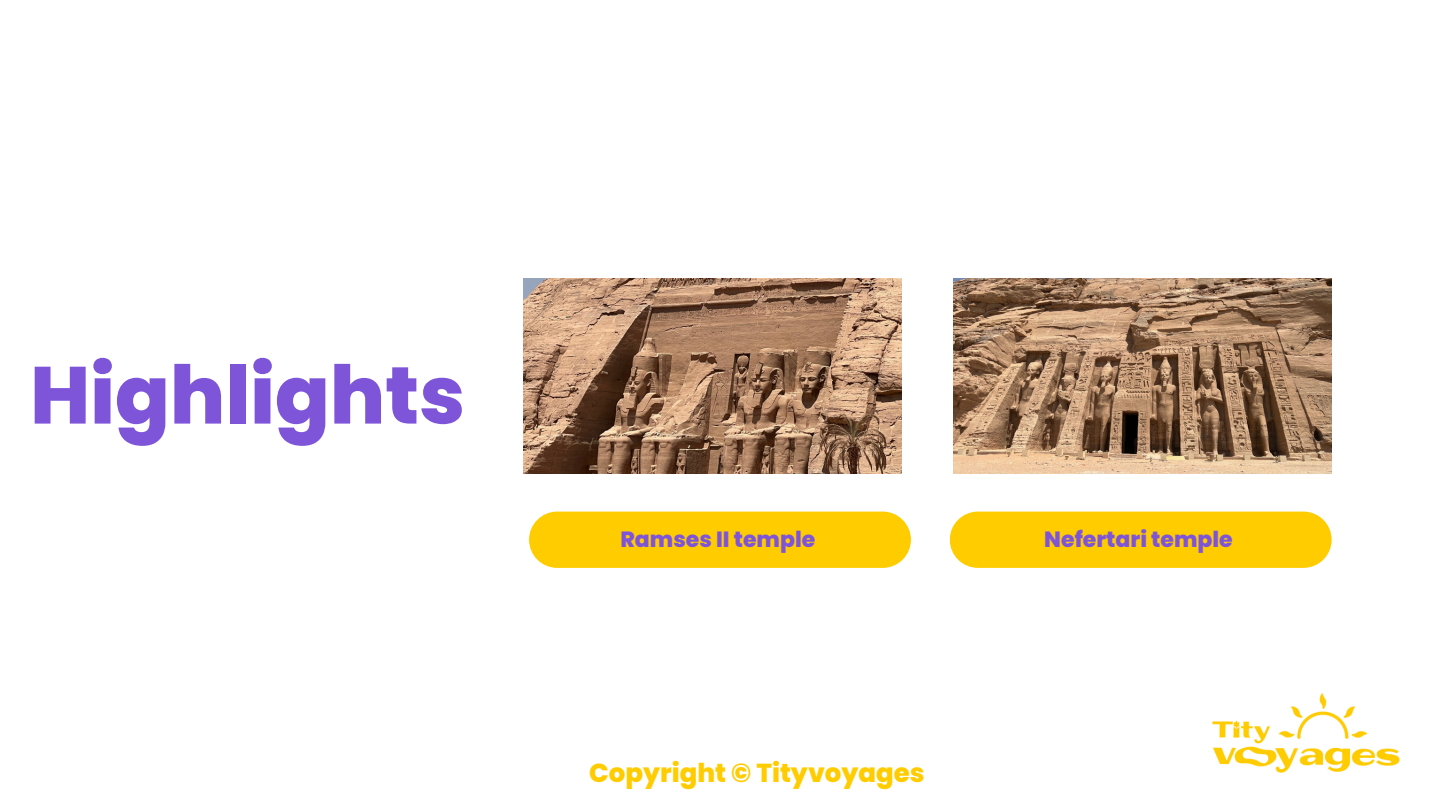
<style>
.page{position:relative;width:1440px;height:810px;background:#fff}
.page>*{position:absolute;margin:0;border:0;box-sizing:border-box;transform-origin:0 0}
.t1{font:800 80.7px "Poppins";color:#7e55d9}
.t2{font:800 26px "Poppins";color:#fc0}
.t3{font:800 22px "Poppins";color:#7e55d9}
</style>
<div class="page">
<img style="left:524px;top:278px;width:378px;height:195px">
<div style="left:529px;top:512px;width:382px;height:56px;background:#fc0;border-radius:28px"></div>
<img style="left:954px;top:278px;width:378px;height:195px">
<div style="left:950px;top:512px;width:382px;height:56px;background:#fc0;border-radius:28px"></div>
<img style="left:1212px;top:693px;width:188px;height:80px">
<h2 class="t1" style="left:30px;top:339px;width:436px">Highlights</h2>
<p class="t3" style="left:620px;top:524px;width:197px">Ramses II temple</p>
<p class="t3" style="left:1044px;top:524px;width:190px">Nefertari temple</p>
<p class="t2" style="left:589px;top:754px;width:337px">Copyright © Tityvoyages</p>
</div>
